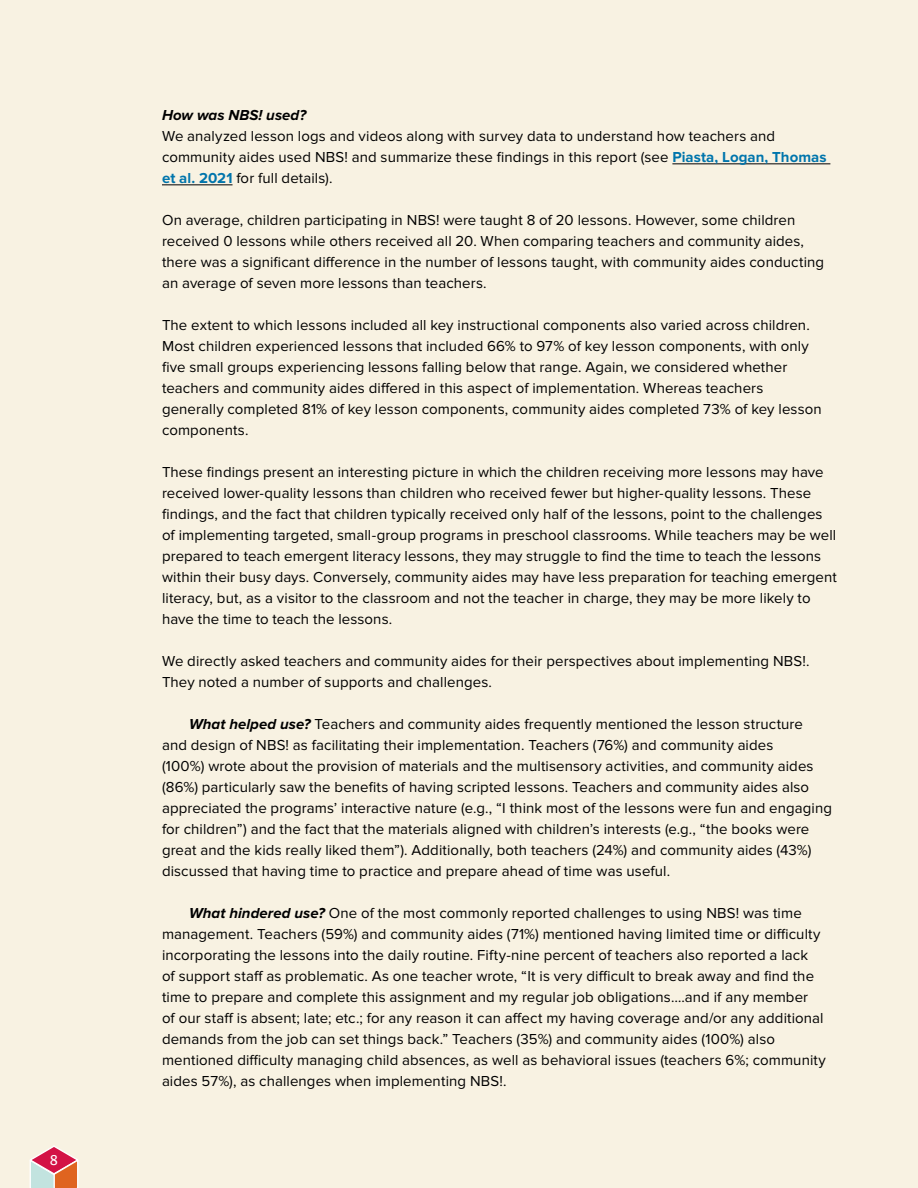
<style>
.page{position:relative;width:918px;height:1188px;background:#f8f2e2}
.page>*{position:absolute;margin:0;border:0;box-sizing:border-box;transform-origin:0 0}
.t1{font:15px/21px "Proxima Nova";letter-spacing:.005em;color:#000}
.t2{font:italic 700 15px "Proxima Nova";letter-spacing:.005em;color:#000}
.t3{font:15px "Capita";color:#fff}
.s1{font-weight:700;color:#0075ac}
.s2{font-weight:700;font-style:italic}
</style>
<div class="page">
<hr style="left:672px;top:164px;width:158px;height:1px;background:#000">
<hr style="left:162px;top:185px;width:71px;height:1px;background:#000">
<svg style="left:29px;top:1145px;width:50px;height:43px"></svg>
<p class="t3" style="left:50px;top:1150px;width:10px">8</p>
<p class="t2" style="left:162px;top:106px;width:146px">How was NBS! used?</p>
<p class="t1" style="left:162px;top:126px;width:666px">We analyzed lesson logs and videos along with survey data to understand how teachers and community aides used NBS! and summarize these findings in this report (see <span class="s1">Piasta, Logan, Thomas et al. 2021</span> for full details).</p>
<p class="t1" style="left:162px;top:210px;width:664px">On average, children participating in NBS! were taught 8 of 20 lessons. However, some children received 0 lessons while others received all 20. When comparing teachers and community aides, there was a significant difference in the number of lessons taught, with community aides conducting an average of seven more lessons than teachers.</p>
<p class="t1" style="left:162px;top:315px;width:661px">The extent to which lessons included all key instructional components also varied across children.<br>Most children experienced lessons that included 66% to 97% of key lesson components, with only five small groups experiencing lessons falling below that range. Again, we considered whether teachers and community aides differed in this aspect of implementation. Whereas teachers generally completed 81% of key lesson components, community aides completed 73% of key lesson components.</p>
<p class="t1" style="left:162px;top:462px;width:676px">These findings present an interesting picture in which the children receiving more lessons may have received lower-quality lessons than children who received fewer but higher-quality lessons. These findings, and the fact that children typically received only half of the lessons, point to the challenges of implementing targeted, small-group programs in preschool classrooms. While teachers may be well prepared to teach emergent literacy lessons, they may struggle to find the time to teach the lessons within their busy days. Conversely, community aides may have less preparation for teaching emergent literacy, but, as a visitor to the classroom and not the teacher in charge, they may be more likely to have the time to teach the lessons.</p>
<p class="t1" style="left:162px;top:651px;width:649px">We directly asked teachers and community aides for their perspectives about implementing NBS!.<br>They noted a number of supports and challenges.</p>
<p class="t1" style="left:162px;top:714px;width:672px;text-indent:27px"><span class="s2">What helped use?</span> Teachers and community aides frequently mentioned the lesson structure<br>and design of NBS! as facilitating their implementation. Teachers (76%) and community aides<br>(100%) wrote about the provision of materials and the multisensory activities, and community aides (86%) particularly saw the benefits of having scripted lessons. Teachers and community aides also appreciated the programs’ interactive nature (e.g., “I think most of the lessons were fun and engaging for children”) and the fact that the materials aligned with children’s interests (e.g., “the books were great and the kids really liked them”). Additionally, both teachers (24%) and community aides (43%) discussed that having time to practice and prepare ahead of time was useful.</p>
<p class="t1" style="left:162px;top:903px;width:665px;text-indent:27px"><span class="s2">What hindered use?</span> One of the most commonly reported challenges to using NBS! was time management. Teachers (59%) and community aides (71%) mentioned having limited time or difficulty incorporating the lessons into the daily routine. Fifty-nine percent of teachers also reported a lack<br>of support staff as problematic. As one teacher wrote, “It is very difficult to break away and find the time to prepare and complete this assignment and my regular job obligations….and if any member<br>of our staff is absent; late; etc.; for any reason it can affect my having coverage and/or any additional demands from the job can set things back.” Teachers (35%) and community aides (100%) also mentioned difficulty managing child absences, as well as behavioral issues (teachers 6%; community aides 57%), as challenges when implementing NBS!.</p>
</div>
